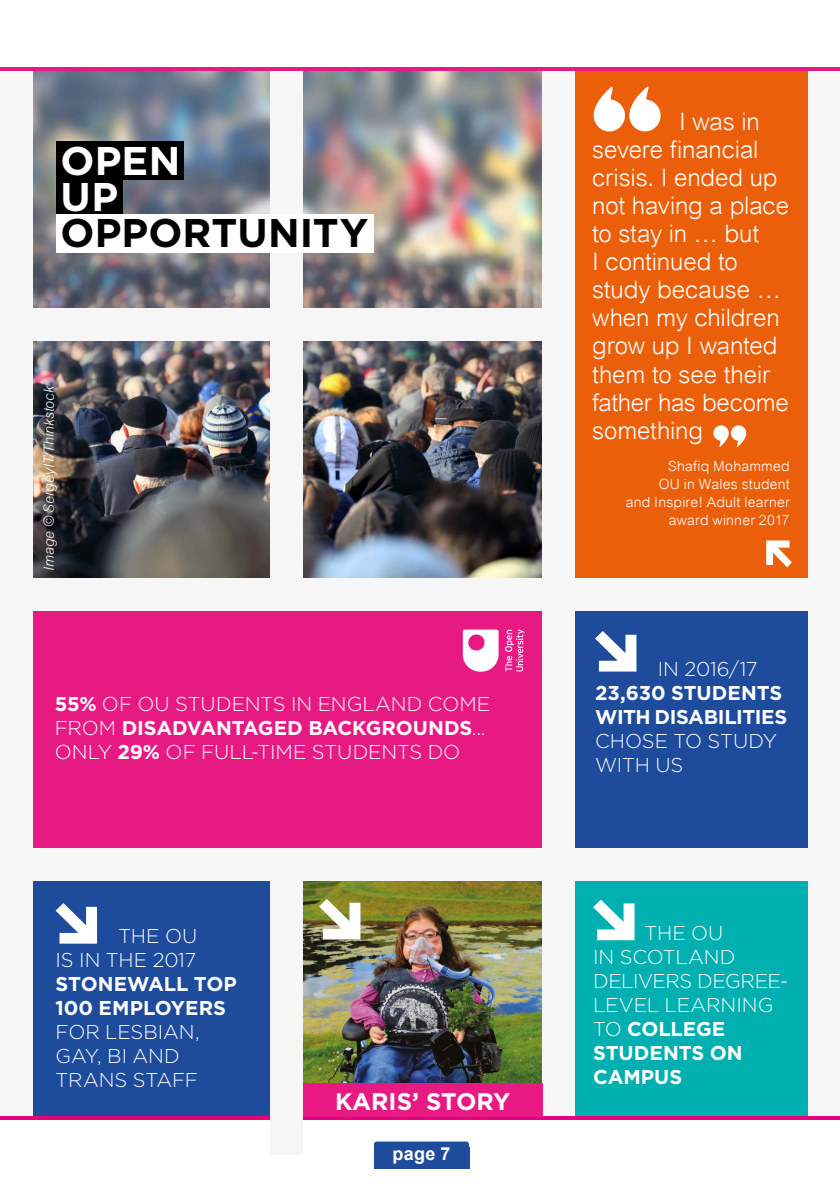
<style>
.page{position:relative;width:840px;height:1191px;background:#fff}
.page>*{position:absolute;margin:0;border:0;box-sizing:border-box;transform-origin:0 0}
.t1{font:700 40px "Gotham";color:#000}
.t2{font:700 40px/36px "Gotham";letter-spacing:.005em;color:#fff}
.t3{font:300 24px/28px "Arial";letter-spacing:-.005em;color:#fff}
.t4{font:700 24px "Gotham";letter-spacing:-.005em;color:#fff}
.t5{font:300 20px/24px "Gotham";letter-spacing:-.005em;color:#fff}
.t6{font:700 20px/24px "Gotham";letter-spacing:-.01em;color:#fff}
.t7{font:700 18px "Arial";color:#fff}
.t8{font:300 14px/18px "Arial";letter-spacing:.015em;color:#fff;text-align:right}
.t9{font:italic 300 14px "Arial";color:#fff}
.s1{font-weight:700}
</style>
<div class="page">
<img style="left:33px;top:71px;width:509px;height:507px">
<div style="left:567px;top:876px;width:255px;height:265px;background:#00afaf"></div>
<img style="left:303px;top:881px;width:239px;height:202px">
<div style="left:32px;top:874px;width:247px;height:244px;background:#1e4b9b"></div>
<div style="left:558px;top:68px;width:255px;height:523px;background:#eb5f0a"></div>
<div style="left:0;top:308px;width:558px;height:33px;background:#f6f6f6"></div>
<div style="left:24px;top:591px;width:336px;height:265px;background:#e71a84"></div>
<div style="left:299px;top:592px;width:259px;height:264px;background:#e71a84"></div>
<div style="left:567px;top:591px;width:252px;height:273px;background:#1e4b9b"></div>
<div style="left:8px;top:579px;width:811px;height:32px;background:#f6f6f6"></div>
<div style="left:0;top:848px;width:839px;height:32px;background:#f6f6f6"></div>
<div style="left:808px;top:71px;width:31px;height:1049px;background:#f6f6f6"></div>
<div style="left:0;top:69px;width:32px;height:1049px;background:#f6f6f6"></div>
<div style="left:270px;top:69px;width:33px;height:522px;background:#f6f6f6"></div>
<svg style="left:505px;top:629px;width:19px;height:42px"></svg>
<svg style="left:462px;top:629px;width:36px;height:42px"></svg>
<div style="left:542px;top:69px;width:32px;height:1086px;background:#f6f6f6"></div>
<svg style="left:593px;top:86px;width:67px;height:45px"></svg>
<svg style="left:713px;top:425px;width:33px;height:22px"></svg>
<hr style="left:0;top:68px;width:839px;height:3px;background:#e71a84">
<div style="left:56px;top:142px;width:127px;height:38px;background:#000"></div>
<div style="left:56px;top:180px;width:67px;height:35px;background:#000"></div>
<div style="left:56px;top:214px;width:318px;height:39px;background:#fff"></div>
<svg style="left:56px;top:903px;width:41px;height:40px"></svg>
<svg style="left:595px;top:631px;width:41px;height:40px"></svg>
<svg style="left:319px;top:899px;width:41px;height:40px"></svg>
<div style="left:0;top:1118px;width:839px;height:73px;background:#fff"></div>
<div style="left:374px;top:1141px;width:95px;height:27px;background:#1e4b9b;border-radius:3px"></div>
<div style="left:374px;top:1147px;width:95px;height:21px;background:#1e4b9b"></div>
<hr style="left:0;top:1116px;width:839px;height:4px;background:#e6007d">
<svg style="left:766px;top:540px;width:25px;height:27px"></svg>
<div style="left:303px;top:1083px;width:239px;height:33px;background:#e71a84"></div>
<div style="left:270px;top:864px;width:33px;height:291px;background:#f6f6f6"></div>
<svg style="left:593px;top:899px;width:41px;height:41px"></svg>
<h1 class="t2" style="left:61px;top:143px;width:121px">OPEN<br>UP</h1>
<h1 class="t1" style="left:61px;top:206px;width:309px">OPPORTUNITY</h1>
<p class="t9" style="left:41px;top:570px;width:187px;rotate:-90deg">Image © SergeyIT/Thinkstock</p>
<p class="t5" style="left:55px;top:691px;width:437px"><span class="s1">55%</span> OF OU STUDENTS IN ENGLAND COME<br>FROM <span class="s1">DISADVANTAGED BACKGROUNDS</span>...<br>ONLY <span class="s1">29%</span> OF FULL-TIME STUDENTS DO</p>
<p class="t5" style="left:56px;top:923px;width:143px;text-align:right">THE OU<br>IS IN THE 2017</p>
<p class="t6" style="left:56px;top:971px;width:182px">STONEWALL TOP<br>100 EMPLOYERS</p>
<p class="t5" style="left:56px;top:1019px;width:145px">FOR LESBIAN,<br>GAY, BI AND<br>TRANS STAFF</p>
<p class="t4" style="left:335px;top:1085px;width:177px">KARIS’ STORY</p>
<p class="t7" style="left:392px;top:1141px;width:59px">page 7</p>
<p class="t3" style="left:592px;top:108px;width:198px;text-indent:87px">I was in severe financial crisis. I ended up not having a place to stay in … but<br>I continued to study because … when my children grow up I wanted them to see their father has become something</p>
<p class="t8" style="left:625px;top:457px;width:165px">Shafiq Mohammed<br>OU in Wales student<br>and Inspire! Adult learner award winner 2017</p>
<p class="t5" style="left:657px;top:656px;width:101px">IN 2016/17</p>
<p class="t6" style="left:594px;top:681px;width:193px">23,630 STUDENTS<br>WITH DISABILITIES</p>
<p class="t5" style="left:594px;top:728px;width:183px">CHOSE TO STUDY<br>WITH US</p>
<p class="t5" style="left:592px;top:920px;width:197px;text-indent:51px">THE OU<br>IN SCOTLAND<br>DELIVERS DEGREE-<br>LEVEL LEARNING<br>TO <span class="s1">COLLEGE<br>STUDENTS ON<br>CAMPUS</span></p>
</div>
